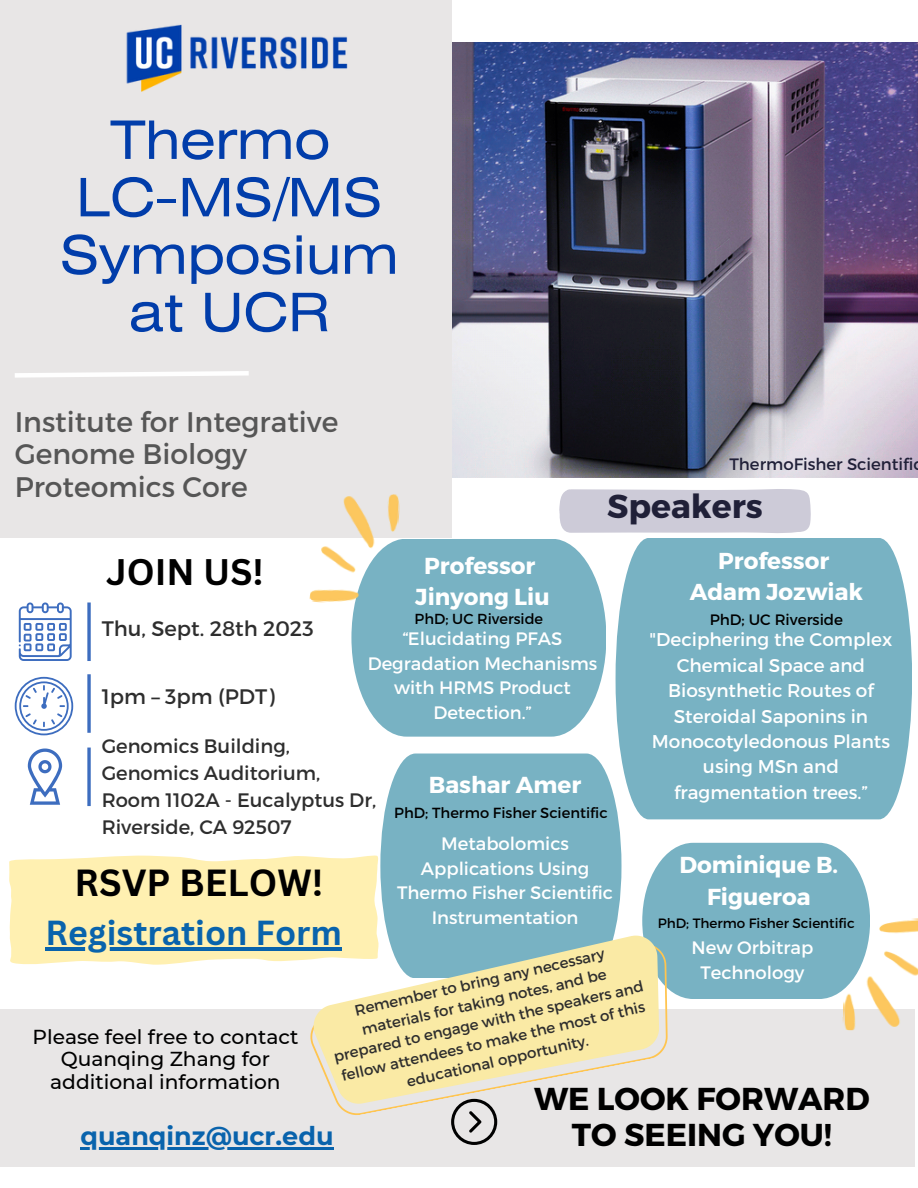
<style>
.page{position:relative;width:918px;height:1188px;background:#fff}
.page>*{position:absolute;margin:0;border:0;box-sizing:border-box;transform-origin:0 0}
.t1{font:52.95px/57.4px "Helios Ext";color:#013daa;text-align:center}
.t2{font:700 36.75px "Canva Sans";color:#000}
.t3{font:700 36px "Canva Sans";color:#000}
.t4{font:700 33.75px "Canva Sans";color:#0963ac}
.t5{font:700 33.15px "Montserrat";color:#202038}
.t6{font:700 31.65px/36px "Montserrat";color:#000;text-align:center}
.t7{font:28.35px/32.7px "Montserrat";color:#565656}
.t8{font:700 25.5px "Montserrat";color:#0963ac}
.t9{font:700 23.1px/31.5px "Montserrat";color:#fff;text-align:center}
.t10{font:21px "Montserrat";color:#2e2e2e}
.t11{font:500 20.25px/22.5px "Montserrat";color:#000;text-align:center}
.t12{font:19.5px/27px "Montserrat";color:#2e2e2e}
.t13{font:18.45px/25.3px "Montserrat";color:#fff;text-align:center}
.t14{font:18px/24.8px "Montserrat";color:#fff;text-align:center}
.t15{font:16.5px "Montserrat";color:#202038}
.t16{font:15.15px "Montserrat";color:#000}
.t17{font:15px/20.2px "Montserrat";color:#2e2e2e;text-align:center}
.t18{font:14.7px "Montserrat";color:#000}
.t19{font:14.55px "Montserrat";color:#000}
.t20{font:13.5px "Montserrat";color:#000}
</style>
<div class="page">
<img style="left:451px;top:42px;width:467px;height:436px">
<div style="left:0;top:0;width:451px;height:537px;background:#e8e6e6"></div>
<div style="left:0;top:1010px;width:914px;height:157px;background:#e8e6e6"></div>
<svg style="left:451px;top:1121px;width:46px;height:24px"></svg>
<img style="left:126px;top:24px;width:222px;height:68px">
<svg style="left:15px;top:371px;width:234px;height:7px"></svg>
<svg style="left:351px;top:539px;width:255px;height:198px;background:#82b7c7"></svg>
<div style="left:559px;top:489px;width:252px;height:44px;background:#cdcbd8"></div>
<img style="left:309px;top:494px;width:92px;height:114px">
<svg style="left:28px;top:749px;width:34px;height:56px"></svg>
<svg style="left:15px;top:677px;width:58px;height:58px"></svg>
<svg style="left:19px;top:602px;width:53px;height:59px"></svg>
<svg style="left:87px;top:603px;width:4px;height:58px"></svg>
<svg style="left:87px;top:674px;width:4px;height:59px"></svg>
<svg style="left:87px;top:748px;width:4px;height:58px"></svg>
<hr style="left:81px;top:1147px;width:253px;height:2px;background:#0963ac">
<div style="left:616px;top:538px;width:296px;height:281px;background:#78b2c3"></div>
<div style="left:642px;top:843px;width:228px;height:156px;background:#78b2c3"></div>
<div style="left:380px;top:754px;width:242px;height:178px;background:#78b2c3"></div>
<svg style="left:305px;top:939px;width:379px;height:182px"></svg>
<svg style="left:308px;top:932px;width:366px;height:178px;fill:#faeaa5"></svg>
<img style="left:842px;top:916px;width:76px;height:116px">
<svg style="left:9px;top:855px;width:370px;height:111px;background:#fdf0b8"></svg>
<hr style="left:46px;top:948px;width:296px;height:3px;background:#0963ac">
<p class="t1" style="left:111px;top:116px;width:221px">Thermo</p>
<p class="t1" style="left:60px;top:173px;width:341px">LC-MS/MS<br>Symposium at UCR</p>
<p class="t7" style="left:15px;top:404px;width:325px">Institute for Integrative<br>Genome Biology<br>Proteomics Core</p>
<p class="t15" style="left:729px;top:454px;width:186px">ThermoFisher Scientifi</p>
<p class="t5" style="left:607px;top:485px;width:157px">Speakers</p>
<p class="t9" style="left:718px;top:544px;width:113px">Professor</p>
<p class="t9" style="left:690px;top:575px;width:175px">Adam Jozwiak</p>
<p class="t16" style="left:710px;top:610px;width:135px">PhD; UC Riverside</p>
<p class="t13" style="left:650px;top:626px;width:244px">"Deciphering the Complex<br>Chemical Space and<br>Biosynthetic Routes of<br>Steroidal Saponins in<br>Monocotyledonous Plants using MSn and fragmentation trees.”</p>
<p class="t9" style="left:424px;top:548px;width:113px">Professor</p>
<p class="t9" style="left:415px;top:580px;width:136px">Jinyong Liu</p>
<p class="t19" style="left:415px;top:610px;width:130px">PhD; UC Riverside</p>
<p class="t3" style="left:106px;top:547px;width:159px">JOIN US!</p>
<p class="t10" style="left:102px;top:615px;width:213px">Thu, Sept. 28th 2023</p>
<p class="t14" style="left:368px;top:625px;width:231px">“Elucidating PFAS<br>Degradation Mechanisms with HRMS Product<br>Detection.”</p>
<p class="t10" style="left:102px;top:683px;width:174px">1pm – 3pm (PDT)</p>
<p class="t12" style="left:102px;top:732px;width:220px">Genomics Building,<br>Genomics Auditorium,</p>
<p class="t12" style="left:102px;top:786px;width:276px">Room 1102A - Eucalyptus Dr,<br>Riverside, CA 92507</p>
<p class="t9" style="left:429px;top:768px;width:154px">Bashar Amer</p>
<p class="t18" style="left:394px;top:804px;width:215px">PhD; Thermo Fisher Scientific</p>
<p class="t14" style="left:397px;top:830px;width:217px">Metabolomics<br>Applications Using<br>Thermo Fisher Scientific<br>Instrumentation</p>
<p class="t17" style="left:322px;top:1007px;width:319px;rotate:-13deg">Remember to bring any necessary materials for taking notes, and be prepared to engage with the speakers and fellow attendees to make the most of this educational opportunity.</p>
<p class="t9" style="left:680px;top:848px;width:160px">Dominique B.<br>Figueroa</p>
<p class="t20" style="left:658px;top:915px;width:198px">PhD; Thermo Fisher Scientific</p>
<p class="t14" style="left:692px;top:935px;width:123px">New Orbitrap<br>Technology</p>
<p class="t2" style="left:75px;top:857px;width:250px">RSVP BELOW!</p>
<p class="t4" style="left:46px;top:909px;width:298px">Registration Form</p>
<p class="t11" style="left:32px;top:1025px;width:267px">Please feel free to contact<br>Quanqing Zhang for additional information</p>
<p class="t6" style="left:534px;top:1079px;width:337px">WE LOOK FORWARD<br>TO SEEING YOU!</p>
<p class="t8" style="left:81px;top:1120px;width:254px">quanqinz@ucr.edu</p>
</div>
